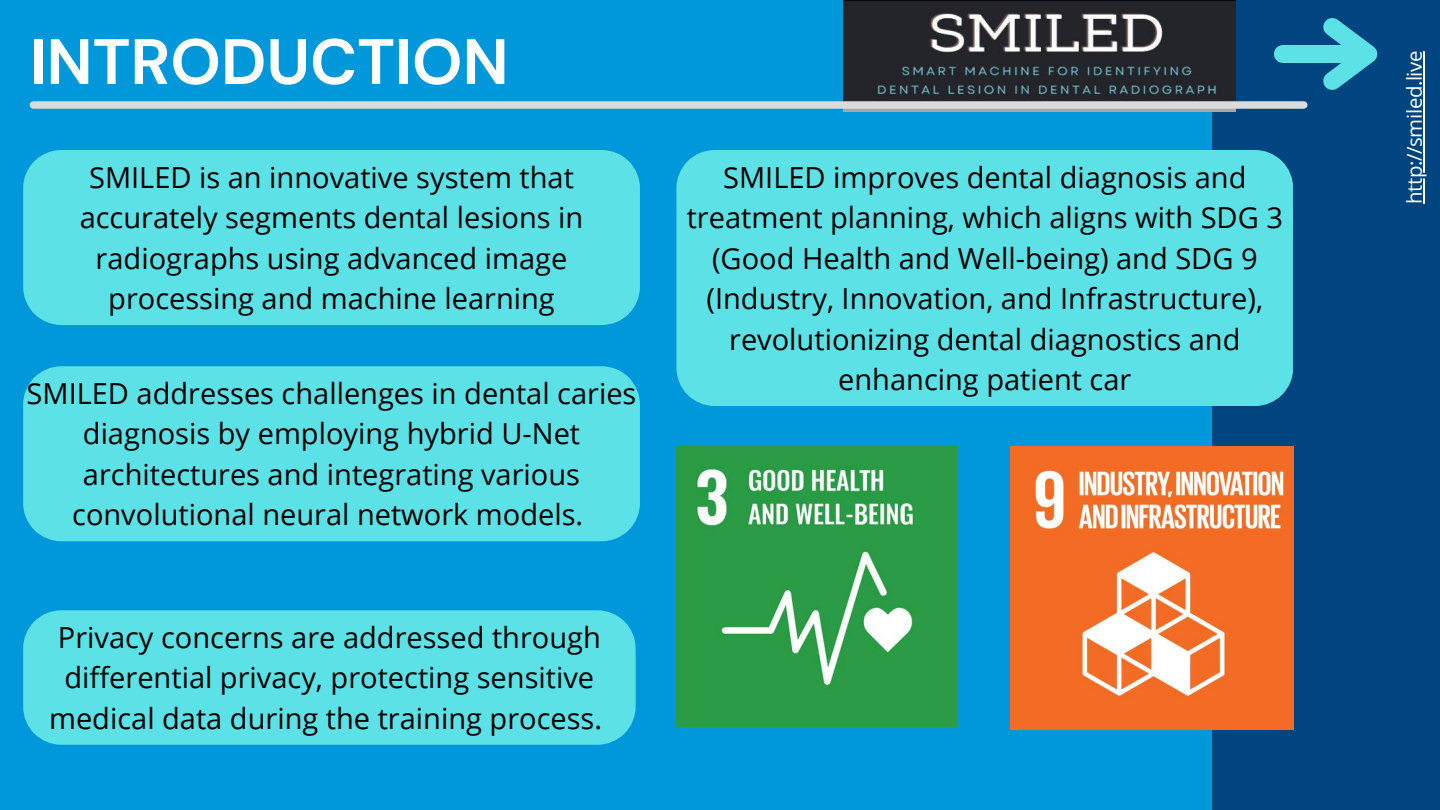
<style>
.page{position:relative;width:1440px;height:810px;background:#0098da}
.page>*{position:absolute;margin:0;border:0;box-sizing:border-box;transform-origin:0 0}
.t1{font:700 64px "DM Sans";color:#fff}
.t2{font:29px/40.5px "Open Sans";color:#000;text-align:center}
.t3{font:20.4px "Open Sans";letter-spacing:-.02em;color:#fff}
</style>
<div class="page">
<div style="left:1213px;top:0;width:227px;height:810px;background:#004480"></div>
<div style="left:1283px;top:45px;width:81px;height:18px;background:#5ce1e6"></div>
<svg style="left:1307px;top:18px;width:71px;height:88px"></svg>
<img style="left:676px;top:446px;width:280px;height:281px">
<img style="left:843px;top:0;width:393px;height:112px">
<div style="left:23px;top:150px;width:617px;height:175px;background:#5ce1e6"></div>
<div style="left:23px;top:366px;width:617px;height:175px;background:#5ce1e6"></div>
<div style="left:23px;top:610px;width:613px;height:135px;background:#5ce1e6"></div>
<img style="left:1011px;top:446px;width:282px;height:283px">
<div style="left:33px;top:101px;width:1271px;height:8px;background:#dbdbdb"></div>
<div style="left:676px;top:150px;width:617px;height:256px;background:#5ce1e6"></div>
<hr style="left:1423px;top:51px;width:2px;height:153px;background:#fff">
<h1 class="t1" style="left:30px;top:21px;width:481px">INTRODUCTION</h1>
<p class="t2" style="left:80px;top:156px;width:505px">SMILED is an innovative system that accurately segments dental lesions in radiographs using advanced image processing and machine learning</p>
<p class="t2" style="left:27px;top:372px;width:611px">SMILED addresses challenges in dental caries diagnosis by employing hybrid U-Net architectures and integrating various convolutional neural network models.</p>
<p class="t2" style="left:49px;top:616px;width:555px">Privacy concerns are addressed through differential privacy, protecting sensitive medical data during the training process.</p>
<p class="t2" style="left:687px;top:156px;width:598px">SMILED improves dental diagnosis and treatment planning, which aligns with SDG 3 (Good Health and Well-being) and SDG 9 (Industry, Innovation, and Infrastructure), revolutionizing dental diagnostics and enhancing patient car</p>
<p class="t3" style="left:1400px;top:204px;width:155px;rotate:-90deg">http://smiled.live</p>
</div>
